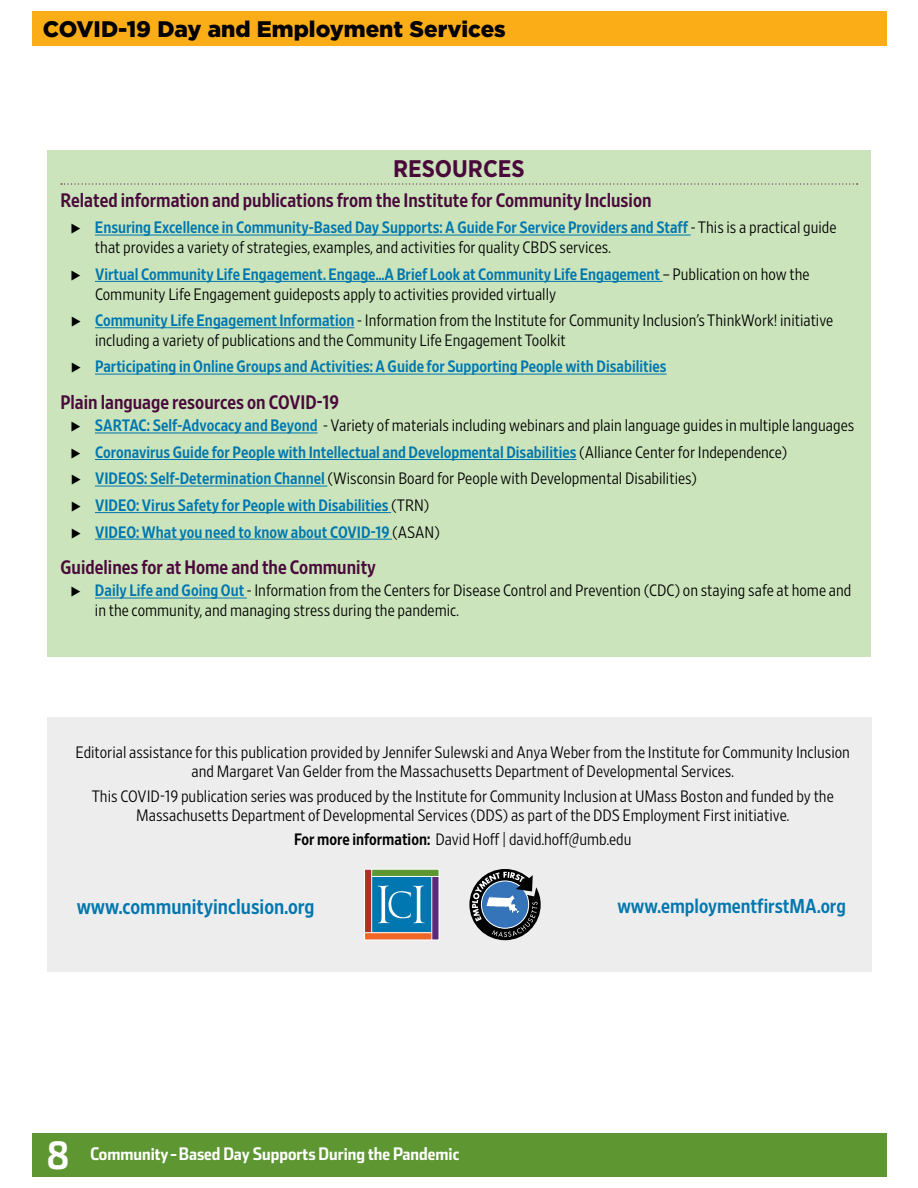
<style>
.page{position:relative;width:918px;height:1188px;background:#fff}
.page>*{position:absolute;margin:0;border:0;box-sizing:border-box;transform-origin:0 0}
.t1{font:37.5px "Stainless Cond Bold Tab";color:#fff}
.t2{font:700 24px "Gotham Narrow";color:#4a093b}
.t3{font:900 22.5px "Gotham HTF";color:#000}
.t4{font:21px "Retina Narrow Med";color:#0077af}
.t5{font:19.95px "Retina Narrow Med";color:#0077af}
.t6{font:19.5px "Retina Narrow Med";color:#4a093b}
.t7{font:17.25px "Stainless Cond Bold Tab";color:#fff}
.t8{font:300 16.5px/19.8px "Retina Narrow";color:#000}
.t9{font:16.5px "Retina Narrow Med";color:#0077af}
.s1{font-family:"Retina Narrow Med";font-weight:400;color:#0077af}
.s2{font-family:"Retina Narrow";font-weight:300;color:#000}
.s3{font-family:"Retina Narrow Med";font-weight:400}
</style>
<div class="page">
<div style="left:32px;top:11px;width:854px;height:35px;background:#fbad18"></div>
<div style="left:32px;top:1133px;width:854px;height:43px;background:#5e9732"></div>
<div style="left:47px;top:717px;width:825px;height:255px;background:#ededee"></div>
<div style="left:47px;top:151px;width:824px;height:506px;background:#cbe4bb"></div>
<svg style="left:61px;top:183px;width:797px;height:2px"></svg>
<hr style="left:95px;top:235px;width:596px;height:1px;background:#0077af">
<hr style="left:95px;top:281px;width:568px;height:1px;background:#0077af">
<hr style="left:95px;top:327px;width:260px;height:1px;background:#0077af">
<hr style="left:95px;top:374px;width:572px;height:1px;background:#0077af">
<hr style="left:95px;top:433px;width:223px;height:1px;background:#0077af">
<hr style="left:95px;top:459px;width:482px;height:1px;background:#0077af">
<hr style="left:95px;top:486px;width:232px;height:1px;background:#0077af">
<hr style="left:95px;top:512px;width:296px;height:1px;background:#0077af">
<hr style="left:95px;top:539px;width:297px;height:1px;background:#0077af">
<hr style="left:95px;top:598px;width:152px;height:1px;background:#0077af">
<svg style="left:469px;top:869px;width:72px;height:71px"></svg>
<svg style="left:364px;top:869px;width:75px;height:71px"></svg>
<h3 class="t3" style="left:43px;top:16px;width:464px">COVID-19 Day and Employment Services</h3>
<h2 class="t2" style="left:393px;top:153px;width:133px">RESOURCES</h2>
<h3 class="t6" style="left:60px;top:188px;width:593px">Related information and publications from the Institute for Community Inclusion</h3>
<p class="t8" style="left:95px;top:218px;width:743px"><span class="s1">Ensuring Excellence in Community-Based Day Supports: A Guide For Service Providers and Staff</span> - This is a practical guide that provides a variety of strategies, examples, and activities for quality CBDS services.</p>
<p class="t8" style="left:95px;top:264px;width:716px"><span class="s1">Virtual Community Life Engagement. Engage…A Brief Look at Community Life Engagement</span> – Publication on how the<br>Community Life Engagement guideposts apply to activities provided virtually</p>
<p class="t8" style="left:95px;top:310px;width:740px"><span class="s1">Community Life Engagement Information</span> - Information from the Institute for Community Inclusion’s ThinkWork! initiative including a variety of publications and the Community Life Engagement Toolkit</p>
<p class="t9" style="left:95px;top:356px;width:573px">Participating in Online Groups and Activities: A Guide for Supporting People with Disabilities</p>
<h3 class="t6" style="left:60px;top:390px;width:280px">Plain language resources on COVID-19</h3>
<p class="t8" style="left:95px;top:415px;width:761px"><span class="s1">SARTAC: Self-Advocacy and Beyond</span> - Variety of materials including webinars and plain language guides in multiple languages</p>
<p class="t9" style="left:95px;top:442px;width:694px">Coronavirus Guide for People with Intellectual and Developmental Disabilities <span class="s2">(Alliance Center for Independence)</span></p>
<p class="t8" style="left:95px;top:469px;width:604px"><span class="s1">VIDEOS: Self-Determination Channel</span> (Wisconsin Board for People with Developmental Disabilities)</p>
<p class="t9" style="left:95px;top:495px;width:336px">VIDEO: Virus Safety for People with Disabilities <span class="s2">(TRN)</span></p>
<p class="t9" style="left:95px;top:521px;width:346px">VIDEO: What you need to know about COVID-19 <span class="s2">(ASAN)</span></p>
<h3 class="t6" style="left:60px;top:555px;width:317px">Guidelines for at Home and the Community</h3>
<p class="t8" style="left:95px;top:580px;width:758px"><span class="s1">Daily Life and Going Out</span> - Information from the Centers for Disease Control and Prevention (CDC) on staying safe at home and in the community, and managing stress during the pandemic.</p>
<p class="t8" style="left:76px;top:742px;width:776px;text-align:center">Editorial assistance for this publication provided by Jennifer Sulewski and Anya Weber from the Institute for Community Inclusion and Margaret Van Gelder from the Massachusetts Department of Developmental Services.</p>
<p class="t8" style="left:92px;top:786px;width:744px;text-align:center">This COVID-19 publication series was produced by the Institute for Community Inclusion at UMass Boston and funded by the<br>Massachusetts Department of Developmental Services (DDS) as part of the DDS Employment First initiative.</p>
<p class="t8" style="left:294px;top:830px;width:339px"><span class="s3">For more information:</span> David Hoff | david.hoff@umb.edu</p>
<p class="t4" style="left:77px;top:893px;width:239px">www.communityinclusion.org</p>
<p class="t5" style="left:617px;top:893px;width:230px">www.employmentfirstMA.org</p>
<h1 class="t1" style="left:47px;top:1133px;width:24px">8</h1>
<p class="t7" style="left:90px;top:1143px;width:371px">Community-Based Day Supports During the Pandemic</p>
</div>
